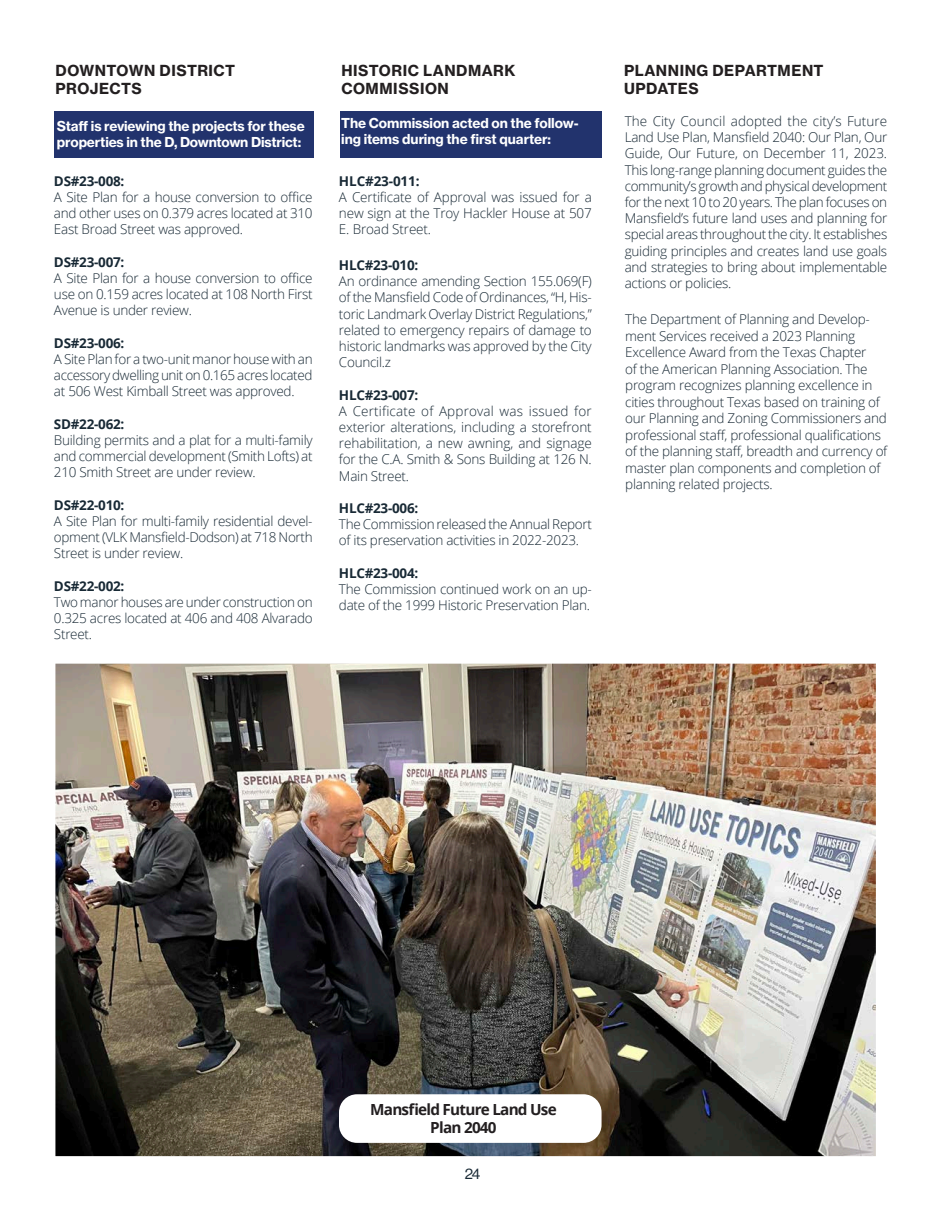
<style>
.page{position:relative;width:945px;height:1215px;background:#fff}
.page>*{position:absolute;margin:0;border:0;box-sizing:border-box;transform-origin:0 0}
.Title__Center{font:700 15.3px/18px "Open Sans";letter-spacing:-.05em;color:#231f20;text-align:center}
.Headline__Left{font:15px "N Haas Grotesk TX Pro 75 Bd";letter-spacing:.035em;color:#231f20}
.Page_No{font:15px "N Haas Grotesk DS Pro 55 Rg";color:#182935}
.Body__Left_Justify{font:300 13.5px/16.2px "Open Sans";letter-spacing:-.02em;color:#182935;text-align:justify}
.Body__Left{font:300 13.5px/16.5px "Open Sans";letter-spacing:-.02em;color:#182935}
.Headline__Left-2{font:13.5px/16.2px "N Haas Grotesk TX Pro 75 Bd";letter-spacing:-.01em;color:#fff}
.Body__Left_Justify-2{font:700 13.5px "Open Sans";letter-spacing:-.02em;color:#182935}
</style>
<div class="page">
<div style="left:340px;top:111px;width:262px;height:46px;background:#22336d"></div>
<div style="left:54px;top:111px;width:260px;height:46px;background:#22336d"></div>
<img style="left:55px;top:664px;width:821px;height:492px">
<div style="left:339px;top:1094px;width:263px;height:49px;background:#fff;border-radius:18px"></div>
<p class="Headline__Left" style="left:56px;top:61px;width:181px">DOWNTOWN DISTRICT</p>
<p class="Headline__Left" style="left:56px;top:79px;width:88px">PROJECTS</p>
<p class="Headline__Left-2" style="left:57px;top:117px;width:249px">Staff is reviewing the projects for these properties in the D, Downtown District:</p>
<p class="Body__Left_Justify-2" style="left:54px;top:171px;width:72px">DS#23-008:</p>
<p class="Body__Left_Justify" style="left:54px;top:189px;width:260px">A Site Plan for a house conversion to office and other uses on 0.379 acres located at 310<br>East Broad Street was approved.</p>
<p class="Body__Left_Justify-2" style="left:54px;top:252px;width:72px">DS#23-007:</p>
<p class="Body__Left_Justify" style="left:54px;top:270px;width:260px">A Site Plan for a house conversion to office use on 0.159 acres located at 108 North First Avenue is under review.</p>
<p class="Body__Left_Justify-2" style="left:54px;top:333px;width:72px">DS#23-006:</p>
<p class="Body__Left_Justify" style="left:54px;top:351px;width:260px">A Site Plan for a two-unit manor house with an accessory dwelling unit on 0.165 acres located at 506 West Kimball Street was approved.</p>
<p class="Body__Left_Justify-2" style="left:54px;top:414px;width:72px">SD#22-062:</p>
<p class="Body__Left_Justify" style="left:54px;top:432px;width:260px">Building permits and a plat for a multi-family and commercial development (Smith Lofts) at 210 Smith Street are under review.</p>
<p class="Body__Left_Justify-2" style="left:54px;top:495px;width:72px">DS#22-010:</p>
<p class="Body__Left_Justify" style="left:54px;top:513px;width:260px">A Site Plan for multi-family residential devel&shy;opment (VLK Mansfield-Dodson) at 718 North Street is under review.</p>
<p class="Body__Left_Justify-2" style="left:54px;top:576px;width:72px">DS#22-002:</p>
<p class="Body__Left_Justify" style="left:54px;top:594px;width:260px">Two manor houses are under construction on 0.325 acres located at 406 and 408 Alvarado Street.</p>
<p class="Headline__Left" style="left:341px;top:61px;width:176px">HISTORIC LANDMARK</p>
<p class="Headline__Left" style="left:341px;top:79px;width:109px">COMMISSION</p>
<p class="Headline__Left-2" style="left:341px;top:115px;width:239px">The Commission acted on the follow&shy;ing items during the first quarter:</p>
<p class="Body__Left_Justify-2" style="left:339px;top:171px;width:82px">HLC#23-011:</p>
<p class="Body__Left_Justify" style="left:339px;top:189px;width:254px">A Certificate of Approval was issued for a new sign at the Troy Hackler House at 507<br>E. Broad Street.</p>
<p class="Body__Left_Justify-2" style="left:339px;top:256px;width:81px">HLC#23-010:</p>
<p class="Body__Left_Justify" style="left:339px;top:273px;width:254px">An ordinance amending Section 155.069(F) of the Mansfield Code of Ordinances, “H, His&shy;toric Landmark Overlay District Regulations,” related to emergency repairs of damage to historic landmarks was approved by the City Council.z</p>
<p class="Body__Left_Justify-2" style="left:339px;top:385px;width:81px">HLC#23-007:</p>
<p class="Body__Left_Justify" style="left:339px;top:402px;width:254px">A Certificate of Approval was issued for exterior alterations, including a storefront rehabilitation, a new awning, and signage for the C.A. Smith &amp; Sons Building at 126 N.<br>Main Street.</p>
<p class="Body__Left_Justify-2" style="left:339px;top:499px;width:81px">HLC#23-006:</p>
<p class="Body__Left_Justify" style="left:339px;top:516px;width:254px">The Commission released the Annual Report of its preservation activities in 2022-2023.</p>
<p class="Body__Left_Justify-2" style="left:339px;top:563px;width:81px">HLC#23-004:</p>
<p class="Body__Left_Justify" style="left:339px;top:581px;width:254px">The Commission continued work on an up&shy;date of the 1999 Historic Preservation Plan.</p>
<p class="Headline__Left" style="left:624px;top:61px;width:201px">PLANNING DEPARTMENT</p>
<p class="Headline__Left" style="left:624px;top:79px;width:76px">UPDATES</p>
<p class="Body__Left_Justify" style="left:625px;top:113px;width:264px">The City Council adopted the city’s Future Land Use Plan, Mansfield 2040: Our Plan, Our Guide, Our Future, on December 11, 2023.<br>This long-range planning document guides the community’s growth and physical development for the next 10 to 20 years. The plan focuses on Mansfield’s future land uses and planning for special areas throughout the city. It establishes guiding principles and creates land use goals and strategies to bring about implementable actions or policies.</p>
<p class="Body__Left" style="left:625px;top:311px;width:264px">The Department of Planning and Develop&shy;ment Services received a 2023 Planning Excellence Award from the Texas Chapter<br>of the American Planning Association. The program recognizes planning excellence in cities throughout Texas based on training of our Planning and Zoning Commissioners and professional staff, professional qualifications of the planning staff, breadth and currency of master plan components and completion of planning related projects.</p>
<p class="Title__Center" style="left:370px;top:1100px;width:188px">Mansfield Future Land Use<br>Plan 2040</p>
<p class="Page_No" style="left:465px;top:1166px;width:17px">24</p>
</div>
